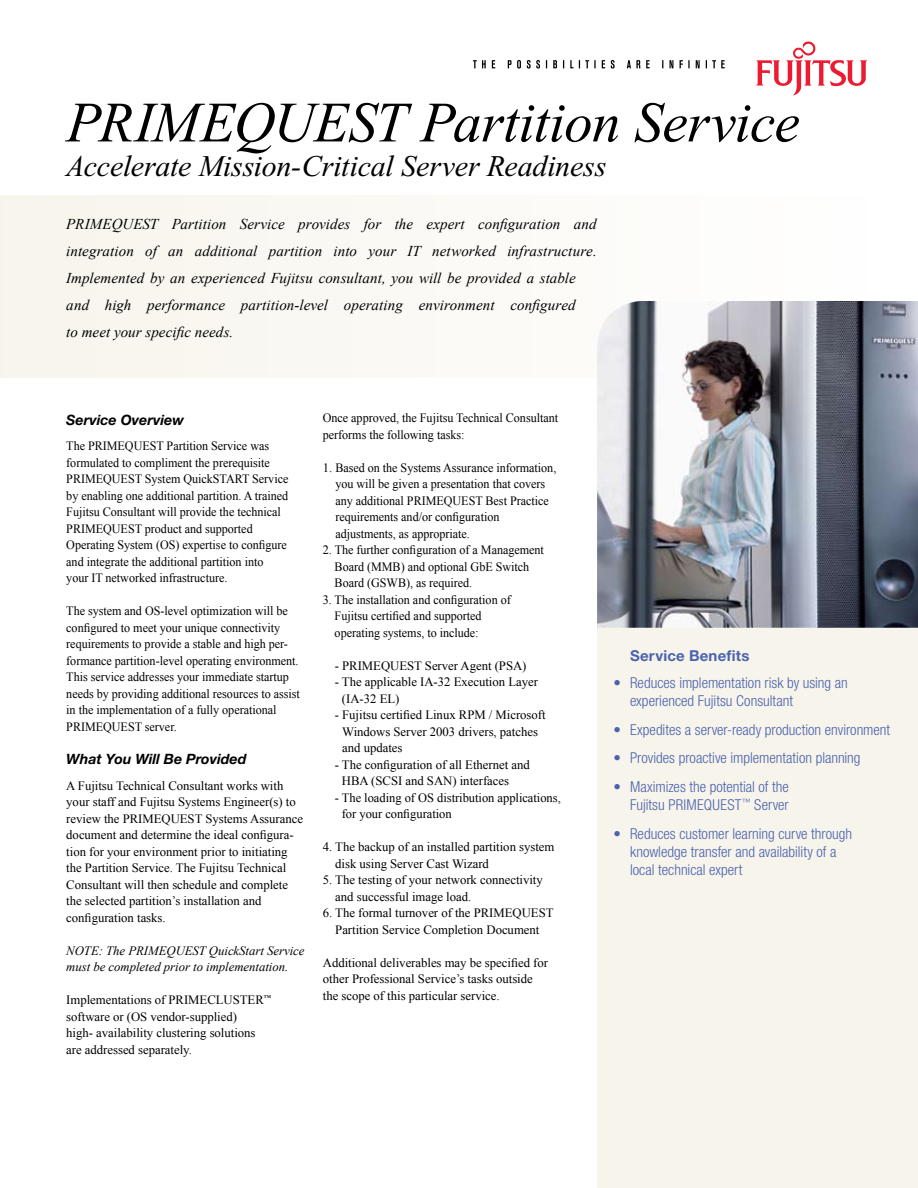
<style>
.page{position:relative;width:918px;height:1188px;background:#fff}
.page>*{position:absolute;margin:0;border:0;box-sizing:border-box;transform-origin:0 0}
.t1{font:italic 57px "Times New Roman";letter-spacing:-.015em;color:#000}
.t2{font:italic 30px "Times New Roman";letter-spacing:-.01em;color:#000}
.t3{font:300 condensed 15px/28.8px "Helvetica Neue";color:#4b63ae}
.t4{font:italic 15px/27px "Times New Roman";letter-spacing:.005em;color:#000}
.t5{font:700 15px "Helvetica Neue";letter-spacing:.015em;color:#4b63ae}
.t6{font:italic 700 14.25px "Helvetica Neue";color:#000}
.t7{font:12.75px/16.5px "Times New Roman";color:#000}
.t8{font:12.75px/16.5px "Times New Roman";color:#000;scale:.95 1}
.t9{font:italic 12.75px/16.5px "Times New Roman";color:#000}
</style>
<div class="page">
<svg style="left:756px;top:41px;width:111px;height:55px"></svg>
<svg style="left:473px;top:60px;width:13px;height:8px"></svg>
<svg style="left:492px;top:60px;width:3px;height:8px"></svg>
<svg style="left:508px;top:60px;width:13px;height:9px"></svg>
<svg style="left:527px;top:60px;width:13px;height:9px"></svg>
<svg style="left:553px;top:60px;width:4px;height:8px"></svg>
<svg style="left:570px;top:60px;width:3px;height:8px"></svg>
<svg style="left:579px;top:60px;width:17px;height:8px"></svg>
<svg style="left:602px;top:60px;width:3px;height:8px"></svg>
<svg style="left:611px;top:60px;width:4px;height:9px"></svg>
<svg style="left:627px;top:60px;width:23px;height:8px"></svg>
<svg style="left:670px;top:60px;width:3px;height:8px"></svg>
<svg style="left:680px;top:60px;width:10px;height:8px"></svg>
<svg style="left:696px;top:60px;width:4px;height:8px"></svg>
<svg style="left:706px;top:60px;width:19px;height:8px"></svg>
<div style="left:0;top:196px;width:871px;height:182px;background:#faf9f4"></div>
<div style="left:597px;top:626px;width:321px;height:562px;background:#f7f4eb"></div>
<img style="left:597px;top:301px;width:321px;height:327px">
<h1 class="t1" style="left:66px;top:89px;width:735px">PRIMEQUEST Partition Service</h1>
<h2 class="t2" style="left:66px;top:150px;width:542px">Accelerate Mission-Critical Server Readiness</h2>
<p class="t4" style="left:66px;top:210px;width:532px">PRIMEQUEST Partition Service provides for the expert configuration and integration of an additional partition into your IT networked infrastructure.<br>Implemented by an experienced Fujitsu consultant, you will be provided a stable and high performance partition-level operating environment configured<br>to meet your specific needs.</p>
<p class="t6" style="left:66px;top:411px;width:119px">Service Overview</p>
<p class="t8" style="left:66px;top:438px;width:235px">The PRIMEQUEST Partition Service was formulated to compliment the prerequisite PRIMEQUEST System QuickSTART Service by enabling one additional partition. A trained Fujitsu Consultant will provide the technical PRIMEQUEST product and supported Operating System (OS) expertise to configure and integrate the additional partition into your IT networked infrastructure.</p>
<p class="t8" style="left:66px;top:603px;width:247px">The system and OS-level optimization will be configured to meet your unique connectivity requirements to provide a stable and high per&shy;formance partition-level operating environment.<br>This service addresses your immediate startup needs by providing additional resources to assist in the implementation of a fully operational PRIMEQUEST server.</p>
<p class="t6" style="left:66px;top:750px;width:182px">What You Will Be Provided</p>
<p class="t7" style="left:66px;top:777px;width:238px">A Fujitsu Technical Consultant works with your staff and Fujitsu Systems Engineer(s) to review the PRIMEQUEST Systems Assurance document and determine the ideal configura&shy;tion for your environment prior to initiating the Partition Service. The Fujitsu Technical Consultant will then schedule and complete the selected partition’s installation and configuration tasks.</p>
<p class="t9" style="left:66px;top:942px;width:240px">NOTE: The PRIMEQUEST QuickStart Service must be completed prior to implementation.</p>
<p class="t7" style="left:66px;top:992px;width:206px">Implementations of PRIMECLUSTER<sup>™ </sup>software or (OS vendor-supplied)<br>high- availability clustering solutions are addressed separately.</p>
<p class="t8" style="left:323px;top:410px;width:249px">Once approved, the Fujitsu Technical Consultant performs the following tasks:</p>
<p class="t7" style="left:335px;top:459px;width:223px;text-indent:-13px">1. Based on the Systems Assurance information, you will be given a presentation that covers any additional PRIMEQUEST Best Practice requirements and/or configuration adjustments, as appropriate.</p>
<p class="t8" style="left:335px;top:542px;width:222px;text-indent:-12px">2. The further configuration of a Management<br>Board (MMB) and optional GbE Switch<br>Board (GSWB), as required.</p>
<p class="t8" style="left:335px;top:591px;width:187px;text-indent:-12px">3. The installation and configuration of<br>Fujitsu certified and supported operating systems, to include:</p>
<p class="t7" style="left:335px;top:657px;width:193px">- PRIMEQUEST Server Agent (PSA)</p>
<p class="t7" style="left:342px;top:674px;width:197px;text-indent:-7px">- The applicable IA-32 Execution Layer (IA-32 EL)</p>
<p class="t7" style="left:342px;top:707px;width:205px;text-indent:-7px">- Fujitsu certified Linux RPM / Microsoft<br>Windows Server 2003 drivers, patches and updates</p>
<p class="t7" style="left:342px;top:756px;width:189px;text-indent:-7px">- The configuration of all Ethernet and<br>HBA (SCSI and SAN) interfaces</p>
<p class="t7" style="left:342px;top:789px;width:220px;text-indent:-7px">- The loading of OS distribution applications, for your configuration</p>
<p class="t7" style="left:335px;top:839px;width:221px;text-indent:-12px">4. The backup of an installed partition system disk using Server Cast Wizard</p>
<p class="t7" style="left:335px;top:872px;width:209px;text-indent:-12px">5. The testing of your network connectivity and successful image load.</p>
<p class="t7" style="left:323px;top:905px;width:232px;text-align:center">6. The formal turnover of the PRIMEQUEST<br>Partition Service Completion Document</p>
<p class="t7" style="left:323px;top:954px;width:227px">Additional deliverables may be specified for other Professional Service’s tasks outside the scope of this particular service.</p>
<p class="t3" style="left:614px;top:668px;width:9px">•</p>
<p class="t3" style="left:614px;top:715px;width:9px;text-align:justify">• • •</p>
<p class="t3" style="left:614px;top:819px;width:9px">•</p>
<p class="t5" style="left:630px;top:646px;width:121px">Service Benefits</p>
<p class="t3" style="left:630px;top:673px;width:219px;line-height:18px">Reduces implementation risk by using an experienced Fujitsu Consultant</p>
<p class="t3" style="left:630px;top:715px;width:262px">Expedites a server-ready production environment<br>Provides proactive implementation planning<br>Maximizes the potential of the</p>
<p class="t3" style="left:630px;top:790px;width:223px">Fujitsu PRIMEQUEST<sup>™</sup> Server<br>Reduces customer learning curve through</p>
<p class="t3" style="left:630px;top:842px;width:208px;line-height:18px">knowledge transfer and availability of a local technical expert</p>
</div>
